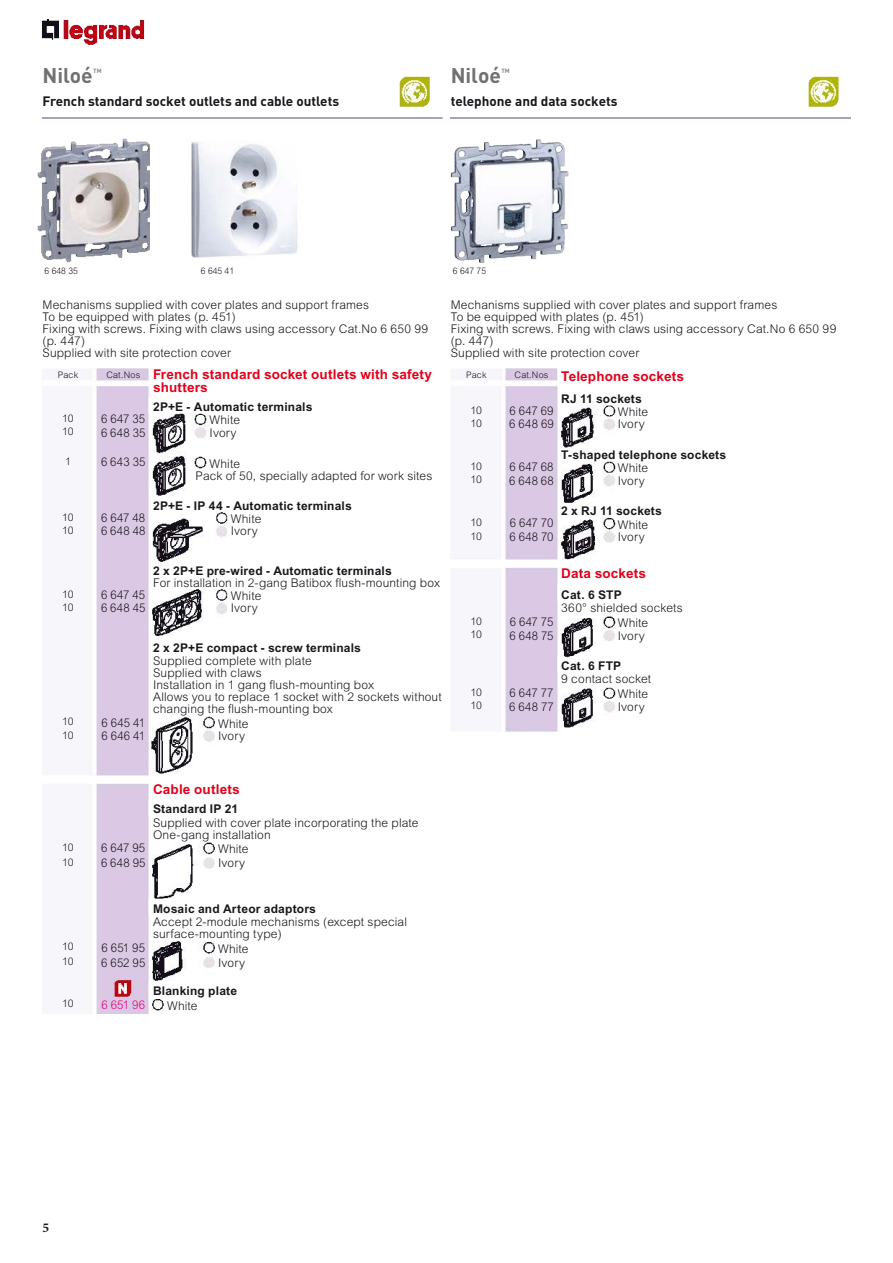
<style>
.page{position:relative;width:893px;height:1263px;background:#fff}
.page>*{position:absolute;margin:0;border:0;box-sizing:border-box;transform-origin:0 0}
.t1{font:700 21px "DIN";color:#707172}
.t2{font:700 13.5px/13.5px "Arial";letter-spacing:.015em;color:#e2001a}
.t3{font:700 13.5px "DIN";color:#1a171c}
.t4{font:700 13.5px "Minion Pro";color:#1a171c}
.t5{font:300 12px/12px "Arial";letter-spacing:.01em;color:#1a171c}
.t6{font:700 12px "Arial";letter-spacing:.015em;color:#1a171c}
.t7{font:300 12px "Arial";letter-spacing:.01em;color:#1a171c;scale:.95 1}
.t8{font:300 12px "Arial";color:#e2007a;scale:.95 1}
.t9{font:300 10.5px "Arial";letter-spacing:-.02em;color:#1a171c}
.t10{font:300 9px "Arial";color:#1a171c;scale:.95 1}
.t11{font:300 9px "Arial";color:#1a171c}
.t12{font:700 6.15px "DIN";color:#87888a}
.s1{font-weight:300;font-size:9px;color:#1a171c}
</style>
<div class="page">
<img style="left:37px;top:19px;width:813px;height:995px">
<h1 class="t1" style="left:43px;top:62px;width:52px">Niloé</h1>
<p class="t12" style="left:93px;top:66px;width:10px">TM</p>
<p class="t3" style="left:43px;top:92px;width:298px">French standard socket outlets and cable outlets</p>
<h1 class="t1" style="left:451px;top:62px;width:52px">Niloé</h1>
<p class="t12" style="left:501px;top:66px;width:10px">TM</p>
<p class="t3" style="left:451px;top:92px;width:168px">telephone and data sockets</p>
<p class="t10" style="left:45px;top:266px;width:37px">6 648 35</p>
<p class="t5" style="left:43px;top:299px;width:387px">Mechanisms supplied with cover plates and support frames<br>To be equipped with plates (p. 451)<br>Fixing with screws. Fixing with claws using accessory Cat.No 6 650 99 (p. 447)<br>Supplied with site protection cover</p>
<p class="t11" style="left:58px;top:369px;width:22px">Pack</p>
<p class="t2" style="left:153px;top:367px;width:280px;text-indent:-47px"><span class="s1">Cat.Nos</span> French standard socket outlets with safety shutters</p>
<p class="t6" style="left:153px;top:400px;width:161px">2P+E - Automatic terminals</p>
<p class="t9" style="left:62px;top:412px;width:13px">10</p>
<p class="t7" style="left:101px;top:412px;width:48px">6 647 35</p>
<p class="t5" style="left:210px;top:414px;width:32px">White</p>
<p class="t9" style="left:62px;top:426px;width:13px">10</p>
<p class="t7" style="left:101px;top:426px;width:48px">6 648 35</p>
<p class="t5" style="left:210px;top:426px;width:28px">Ivory</p>
<p class="t9" style="left:65px;top:456px;width:7px">1</p>
<p class="t7" style="left:101px;top:455px;width:48px">6 643 35</p>
<p class="t5" style="left:196px;top:457px;width:238px;text-indent:14px">White<br>Pack of 50, specially adapted for work sites</p>
<p class="t6" style="left:153px;top:498px;width:200px">2P+E - IP 44 - Automatic terminals</p>
<p class="t9" style="left:62px;top:511px;width:13px">10</p>
<p class="t7" style="left:101px;top:511px;width:48px">6 647 48</p>
<p class="t5" style="left:231px;top:513px;width:32px">White</p>
<p class="t9" style="left:62px;top:525px;width:13px">10</p>
<p class="t7" style="left:101px;top:524px;width:48px">6 648 48</p>
<p class="t5" style="left:231px;top:525px;width:28px">Ivory</p>
<p class="t6" style="left:153px;top:563px;width:240px">2 x 2P+E pre-wired - Automatic terminals</p>
<p class="t5" style="left:153px;top:576px;width:289px">For installation in 2-gang Batibox flush-mounting box</p>
<p class="t9" style="left:62px;top:588px;width:13px">10</p>
<p class="t7" style="left:101px;top:588px;width:48px">6 647 45</p>
<p class="t5" style="left:231px;top:590px;width:32px">White</p>
<p class="t9" style="left:62px;top:602px;width:13px">10</p>
<p class="t7" style="left:101px;top:601px;width:48px">6 648 45</p>
<p class="t5" style="left:231px;top:602px;width:28px">Ivory</p>
<p class="t6" style="left:153px;top:640px;width:209px">2 x 2P+E compact - screw terminals</p>
<p class="t5" style="left:153px;top:655px;width:290px">Supplied complete with plate<br>Supplied with claws<br>Installation in 1 gang flush-mounting box<br>Allows you to replace 1 socket with 2 sockets without changing the flush-mounting box</p>
<p class="t9" style="left:62px;top:716px;width:13px">10</p>
<p class="t7" style="left:101px;top:716px;width:47px">6 645 41</p>
<p class="t5" style="left:218px;top:717px;width:32px">White</p>
<p class="t9" style="left:62px;top:729px;width:13px">10</p>
<p class="t7" style="left:101px;top:729px;width:47px">6 646 41</p>
<p class="t5" style="left:218px;top:730px;width:28px">Ivory</p>
<p class="t10" style="left:201px;top:266px;width:37px">6 645 41</p>
<p class="t10" style="left:453px;top:266px;width:37px">6 647 75</p>
<p class="t5" style="left:451px;top:299px;width:387px">Mechanisms supplied with cover plates and support frames<br>To be equipped with plates (p. 451)<br>Fixing with screws. Fixing with claws using accessory Cat.No 6 650 99 (p. 447)<br>Supplied with site protection cover</p>
<p class="t11" style="left:466px;top:369px;width:22px">Pack</p>
<p class="t2" style="left:515px;top:369px;width:171px"><sup>Cat.Nos</sup> Telephone sockets</p>
<p class="t6" style="left:561px;top:391px;width:82px">RJ 11 sockets</p>
<p class="t9" style="left:470px;top:404px;width:13px">10</p>
<p class="t7" style="left:509px;top:404px;width:48px">6 647 69</p>
<p class="t5" style="left:618px;top:406px;width:32px">White</p>
<p class="t9" style="left:470px;top:417px;width:13px">10</p>
<p class="t7" style="left:509px;top:417px;width:48px">6 648 69</p>
<p class="t5" style="left:618px;top:418px;width:28px">Ivory</p>
<p class="t6" style="left:561px;top:448px;width:166px">T-shaped telephone sockets</p>
<p class="t9" style="left:470px;top:460px;width:13px">10</p>
<p class="t7" style="left:509px;top:460px;width:48px">6 647 68</p>
<p class="t5" style="left:618px;top:462px;width:32px">White</p>
<p class="t9" style="left:470px;top:474px;width:13px">10</p>
<p class="t7" style="left:509px;top:474px;width:48px">6 648 68</p>
<p class="t5" style="left:618px;top:474px;width:28px">Ivory</p>
<p class="t6" style="left:561px;top:504px;width:102px">2 x RJ 11 sockets</p>
<p class="t9" style="left:470px;top:517px;width:13px">10</p>
<p class="t7" style="left:510px;top:516px;width:47px">6 647 70</p>
<p class="t5" style="left:618px;top:518px;width:32px">White</p>
<p class="t9" style="left:470px;top:530px;width:13px">10</p>
<p class="t7" style="left:509px;top:530px;width:48px">6 648 70</p>
<p class="t5" style="left:618px;top:531px;width:28px">Ivory</p>
<p class="t2" style="left:561px;top:566px;width:86px">Data sockets</p>
<p class="t6" style="left:561px;top:588px;width:62px">Cat. 6 STP</p>
<p class="t5" style="left:561px;top:602px;width:123px">360° shielded sockets</p>
<p class="t9" style="left:470px;top:615px;width:13px">10</p>
<p class="t7" style="left:510px;top:615px;width:47px">6 647 75</p>
<p class="t5" style="left:618px;top:617px;width:32px">White</p>
<p class="t9" style="left:470px;top:629px;width:13px">10</p>
<p class="t7" style="left:509px;top:628px;width:48px">6 648 75</p>
<p class="t5" style="left:618px;top:629px;width:28px">Ivory</p>
<p class="t6" style="left:561px;top:659px;width:61px">Cat. 6 FTP</p>
<p class="t5" style="left:561px;top:673px;width:91px">9 contact socket</p>
<p class="t9" style="left:470px;top:686px;width:13px">10</p>
<p class="t7" style="left:510px;top:686px;width:48px">6 647 77</p>
<p class="t5" style="left:618px;top:688px;width:32px">White</p>
<p class="t9" style="left:470px;top:700px;width:13px">10</p>
<p class="t7" style="left:509px;top:699px;width:48px">6 648 77</p>
<p class="t5" style="left:618px;top:700px;width:28px">Ivory</p>
<p class="t2" style="left:153px;top:783px;width:88px">Cable outlets</p>
<p class="t6" style="left:153px;top:802px;width:87px">Standard IP 21</p>
<p class="t5" style="left:153px;top:816px;width:267px">Supplied with cover plate incorporating the plate<br>One-gang installation</p>
<p class="t9" style="left:62px;top:841px;width:13px">10</p>
<p class="t7" style="left:101px;top:841px;width:48px">6 647 95</p>
<p class="t5" style="left:218px;top:843px;width:32px">White</p>
<p class="t9" style="left:62px;top:856px;width:13px">10</p>
<p class="t7" style="left:101px;top:856px;width:48px">6 648 95</p>
<p class="t5" style="left:218px;top:857px;width:28px">Ivory</p>
<p class="t6" style="left:153px;top:901px;width:164px">Mosaic and Arteor adaptors</p>
<p class="t5" style="left:153px;top:916px;width:255px">Accept 2-module mechanisms (except special surface-mounting type)</p>
<p class="t9" style="left:62px;top:941px;width:13px">10</p>
<p class="t7" style="left:102px;top:941px;width:47px">6 651 95</p>
<p class="t5" style="left:218px;top:942px;width:32px">White</p>
<p class="t9" style="left:62px;top:956px;width:13px">10</p>
<p class="t7" style="left:101px;top:955px;width:48px">6 652 95</p>
<p class="t5" style="left:218px;top:956px;width:28px">Ivory</p>
<p class="t6" style="left:153px;top:984px;width:86px">Blanking plate</p>
<p class="t9" style="left:62px;top:998px;width:13px">10</p>
<p class="t8" style="left:102px;top:997px;width:47px">6 651 96</p>
<p class="t5" style="left:167px;top:999px;width:32px">White</p>
<p class="t4" style="left:43px;top:1218px;width:8px">5</p>
</div>
